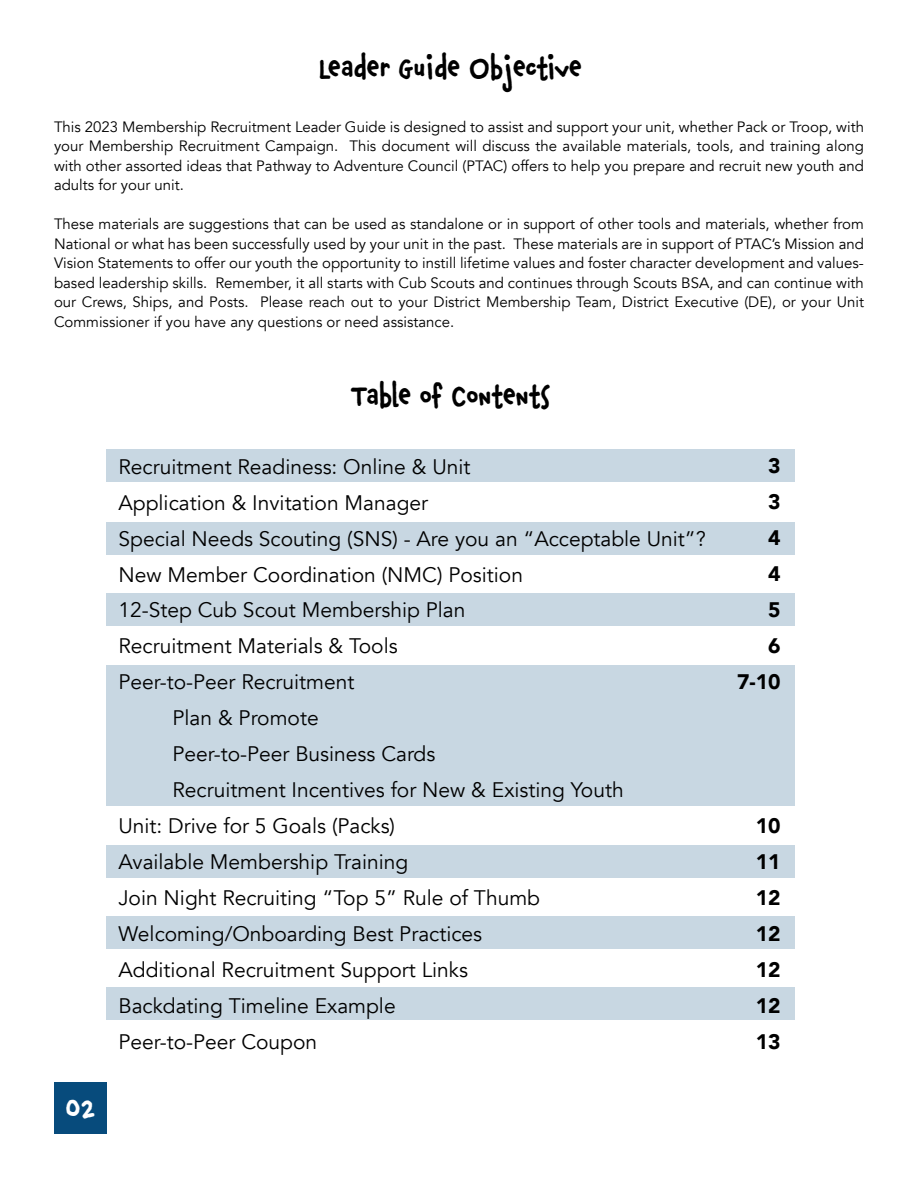
<style>
.page{position:relative;width:918px;height:1188px;background:#fff}
.page>*{position:absolute;margin:0;border:0;box-sizing:border-box;transform-origin:0 0}
.t1{font:700 30px "Chauncy Pro";color:#000}
.t2{font:700 30px "Chauncy Pro";color:#fff}
.t3{font:21px "Avenir";color:#000}
.t4{font:900 21px/36px "Avenir";color:#000;text-align:right}
.t5{font:15px/19.5px "Avenir";color:#000;text-align:justify}
</style>
<div class="page">
<div style="left:106px;top:523px;width:689px;height:32px;background:#c8d7e2"></div>
<div style="left:106px;top:593px;width:689px;height:32px;background:#c8d7e2"></div>
<div style="left:106px;top:665px;width:689px;height:141px;background:#c8d7e2"></div>
<div style="left:106px;top:845px;width:689px;height:33px;background:#c8d7e2"></div>
<div style="left:106px;top:916px;width:689px;height:33px;background:#c8d7e2"></div>
<div style="left:106px;top:988px;width:689px;height:32px;background:#c8d7e2"></div>
<div style="left:54px;top:1082px;width:52px;height:52px;background:#074b7c"></div>
<div style="left:106px;top:449px;width:689px;height:33px;background:#c8d7e2"></div>
<h1 class="t1" style="left:319px;top:50px;width:264px">Leader Guide Objective</h1>
<p class="t5" style="left:54px;top:117px;width:812px">This 2023 Membership Recruitment Leader Guide is designed to assist and support your unit, whether Pack or Troop, with your Membership Recruitment Campaign. This document will discuss the available materials, tools, and training along with other assorted ideas that Pathway to Adventure Council (PTAC) offers to help you prepare and recruit new youth and adults for your unit.</p>
<p class="t5" style="left:54px;top:215px;width:812px">These materials are suggestions that can be used as standalone or in support of other tools and materials, whether from National or what has been successfully used by your unit in the past. These materials are in support of PTAC’s Mission and Vision Statements to offer our youth the opportunity to instill lifetime values and foster character development and values&shy;based leadership skills. Remember, it all starts with Cub Scouts and continues through Scouts BSA, and can continue with our Crews, Ships, and Posts. Please reach out to your District Membership Team, District Executive (DE), or your Unit Commissioner if you have any questions or need assistance.</p>
<h1 class="t2" style="left:65px;top:1088px;width:32px">02</h1>
<h1 class="t1" style="left:350px;top:378px;width:202px">Table of Contents</h1>
<h2 class="t3" style="left:119px;top:454px;width:353px">Recruitment Readiness: Online &amp; Unit</h2>
<h2 class="t3" style="left:119px;top:490px;width:311px">Application &amp; Invitation Manager</h2>
<h2 class="t3" style="left:119px;top:526px;width:589px">Special Needs Scouting (SNS) - Are you an “Acceptable Unit”?</h2>
<h2 class="t3" style="left:119px;top:562px;width:406px">New Member Coordination (NMC) Position</h2>
<h2 class="t3" style="left:119px;top:598px;width:348px">12-Step Cub Scout Membership Plan</h2>
<h2 class="t3" style="left:119px;top:634px;width:281px">Recruitment Materials &amp; Tools</h2>
<h2 class="t3" style="left:119px;top:670px;width:237px">Peer-to-Peer Recruitment</h2>
<h2 class="t3" style="left:173px;top:706px;width:148px">Plan &amp; Promote</h2>
<h2 class="t3" style="left:173px;top:742px;width:264px">Peer-to-Peer Business Cards</h2>
<h2 class="t3" style="left:173px;top:778px;width:453px">Recruitment Incentives for New &amp; Existing Youth</h2>
<h2 class="t3" style="left:119px;top:814px;width:278px">Unit: Drive for 5 Goals (Packs)</h2>
<h2 class="t3" style="left:119px;top:850px;width:291px">Available Membership Training</h2>
<h2 class="t3" style="left:119px;top:886px;width:423px">Join Night Recruiting “Top 5” Rule of Thumb</h2>
<h2 class="t3" style="left:119px;top:922px;width:365px">Welcoming/Onboarding Best Practices</h2>
<h2 class="t3" style="left:119px;top:958px;width:351px">Additional Recruitment Support Links</h2>
<h2 class="t3" style="left:119px;top:994px;width:279px">Backdating Timeline Example</h2>
<h2 class="t3" style="left:119px;top:1030px;width:200px">Peer-to-Peer Coupon</h2>
<h2 class="t4" style="left:737px;top:448px;width:45px">3<br>3<br>4<br>4<br>5<br>6<br>7-10</h2>
<h2 class="t4" style="left:756px;top:808px;width:26px;text-align:justify">10<br>11<br>12<br>12<br>12<br>12<br>13</h2>
</div>
